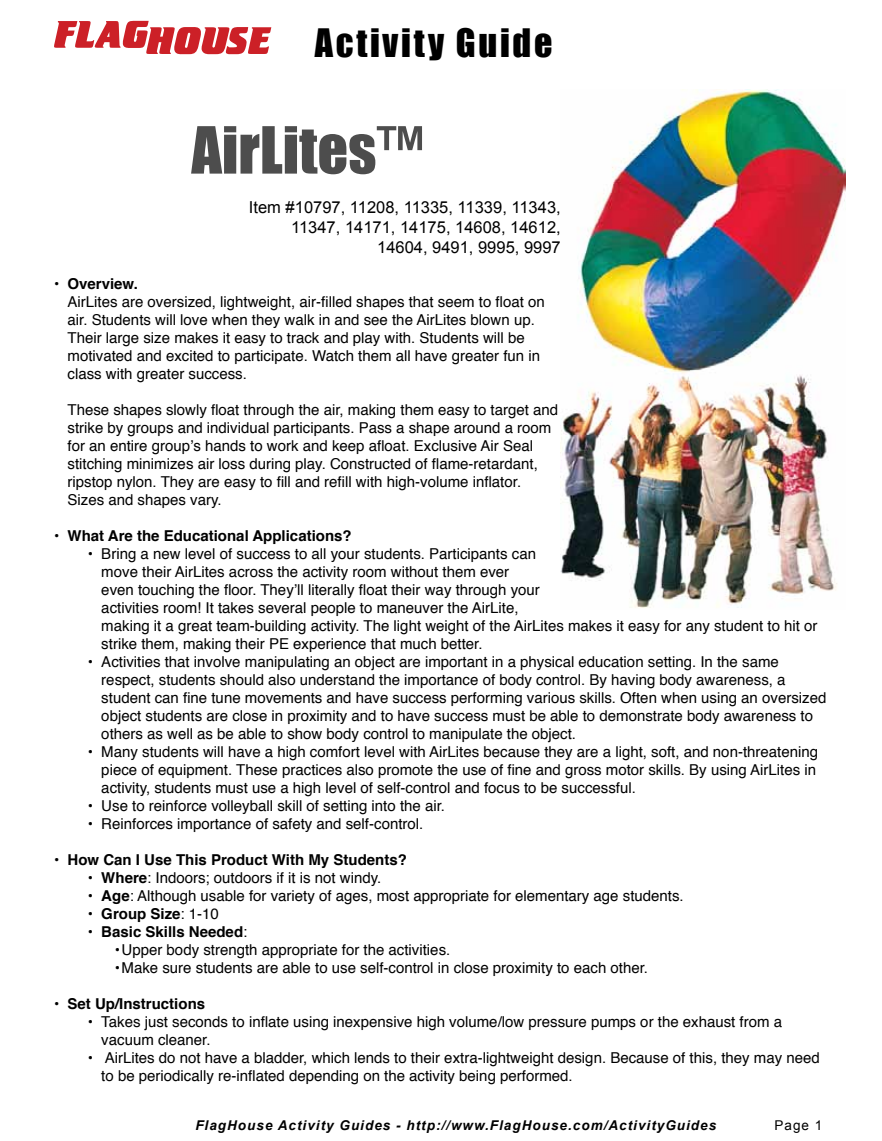
<style>
.page{position:relative;width:882px;height:1141px;background:#fff}
.page>*{position:absolute;margin:0;border:0;box-sizing:border-box;transform-origin:0 0}
.t1{font:60px "Impact";color:#4d4d4d}
.t2{font:36px "Impact";letter-spacing:.075em;color:#000}
.t3{font:16.5px/19.8px "Arial";color:#000;text-align:right}
.t4{font:15px/18px "Helvetica";color:#000}
.t5{font:700 15px "Helvetica";color:#000}
.t6{font:italic 700 13.5px "Arial";letter-spacing:.075em;color:#000}
.t7{font:13.5px "Arial";color:#000}
.s1{font-weight:700}
.s2{font-weight:400}
</style>
<div class="page">
<svg style="left:54px;top:21px;width:217px;height:33px"></svg>
<img style="left:560px;top:90px;width:285px;height:518px">
<h2 class="t2" style="left:315px;top:15px;width:239px">Activity Guide</h2>
<h1 class="t1" style="left:191px;top:103px;width:233px">AirLites™</h1>
<p class="t3" style="left:249px;top:198px;width:313px">Item #10797, 11208, 11335, 11339, 11343,<br>11347, 14171, 14175, 14608, 14612,<br>14604, 9491, 9995, 9997</p>
<p class="t5" style="left:54px;top:271px;width:85px">• Overview.</p>
<p class="t4" style="left:68px;top:293px;width:478px">AirLites are oversized, lightweight, air-filled shapes that seem to float on air. Students will love when they walk in and see the AirLites blown up.<br>Their large size makes it easy to track and play with. Students will be motivated and excited to participate. Watch them all have greater fun in class with greater success.</p>
<p class="t4" style="left:68px;top:401px;width:492px">These shapes slowly float through the air, making them easy to target and strike by groups and individual participants. Pass a shape around a room for an entire group’s hands to work and keep afloat. Exclusive Air Seal stitching minimizes air loss during play. Constructed of flame-retardant, ripstop nylon. They are easy to fill and refill with high-volume inflator.<br>Sizes and shapes vary.</p>
<p class="t5" style="left:54px;top:523px;width:299px">• What Are the Educational Applications?</p>
<p class="t4" style="left:101px;top:545px;width:717px;text-indent:-14px">• Bring a new level of success to all your students. Participants can<br>move their AirLites across the activity room without them ever<br>even touching the floor. They’ll literally float their way through your<br>activities room! It takes several people to maneuver the AirLite,<br>making it a great team-building activity. The light weight of the AirLites makes it easy for any student to hit or strike them, making their PE experience that much better.</p>
<p class="t4" style="left:101px;top:653px;width:726px;text-indent:-14px">• Activities that involve manipulating an object are important in a physical education setting. In the same respect, students should also understand the importance of body control. By having body awareness, a student can fine tune movements and have success performing various skills. Often when using an oversized object students are close in proximity and to have success must be able to demonstrate body awareness to others as well as be able to show body control to manipulate the object.</p>
<p class="t4" style="left:101px;top:743px;width:718px;text-indent:-14px">• Many students will have a high comfort level with AirLites because they are a light, soft, and non-threatening piece of equipment. These practices also promote the use of fine and gross motor skills. By using AirLites in activity, students must use a high level of self-control and focus to be successful.</p>
<p class="t4" style="left:88px;top:797px;width:359px">• Use to reinforce volleyball skill of setting into the air.</p>
<p class="t4" style="left:88px;top:815px;width:337px">• Reinforces importance of safety and self-control.</p>
<p class="t5" style="left:54px;top:847px;width:354px">• How Can I Use This Product With My Students?</p>
<p class="t4" style="left:88px;top:869px;width:295px"><span class="s1">• Where</span>: Indoors; outdoors if it is not windy.</p>
<p class="t4" style="left:88px;top:887px;width:597px"><span class="s1">• Age</span>: Although usable for variety of ages, most appropriate for elementary age students.</p>
<p class="t5" style="left:88px;top:901px;width:133px">• Group Size<span class="s2">: 1-10</span></p>
<p class="t5" style="left:88px;top:919px;width:161px">• Basic Skills Needed<span class="s2">:</span></p>
<p class="t4" style="left:115px;top:941px;width:337px">•Upper body strength appropriate for the activities.</p>
<p class="t4" style="left:115px;top:959px;width:534px">•Make sure students are able to use self-control in close proximity to each other.</p>
<p class="t5" style="left:54px;top:991px;width:153px">• Set Up/Instructions</p>
<p class="t4" style="left:101px;top:1013px;width:682px;text-indent:-14px">• Takes just seconds to inflate using inexpensive high volume/low pressure pumps or the exhaust from a vacuum cleaner.</p>
<p class="t4" style="left:101px;top:1049px;width:719px;text-indent:-14px">• AirLites do not have a bladder, which lends to their extra-lightweight design. Because of this, they may need to be periodically re-inflated depending on the activity being performed.</p>
<p class="t6" style="left:195px;top:1116px;width:522px">FlagHouse Activity Guides - http://www.FlagHouse.com/ActivityGuides</p>
<p class="t7" style="left:774px;top:1116px;width:49px">Page 1</p>
</div>
